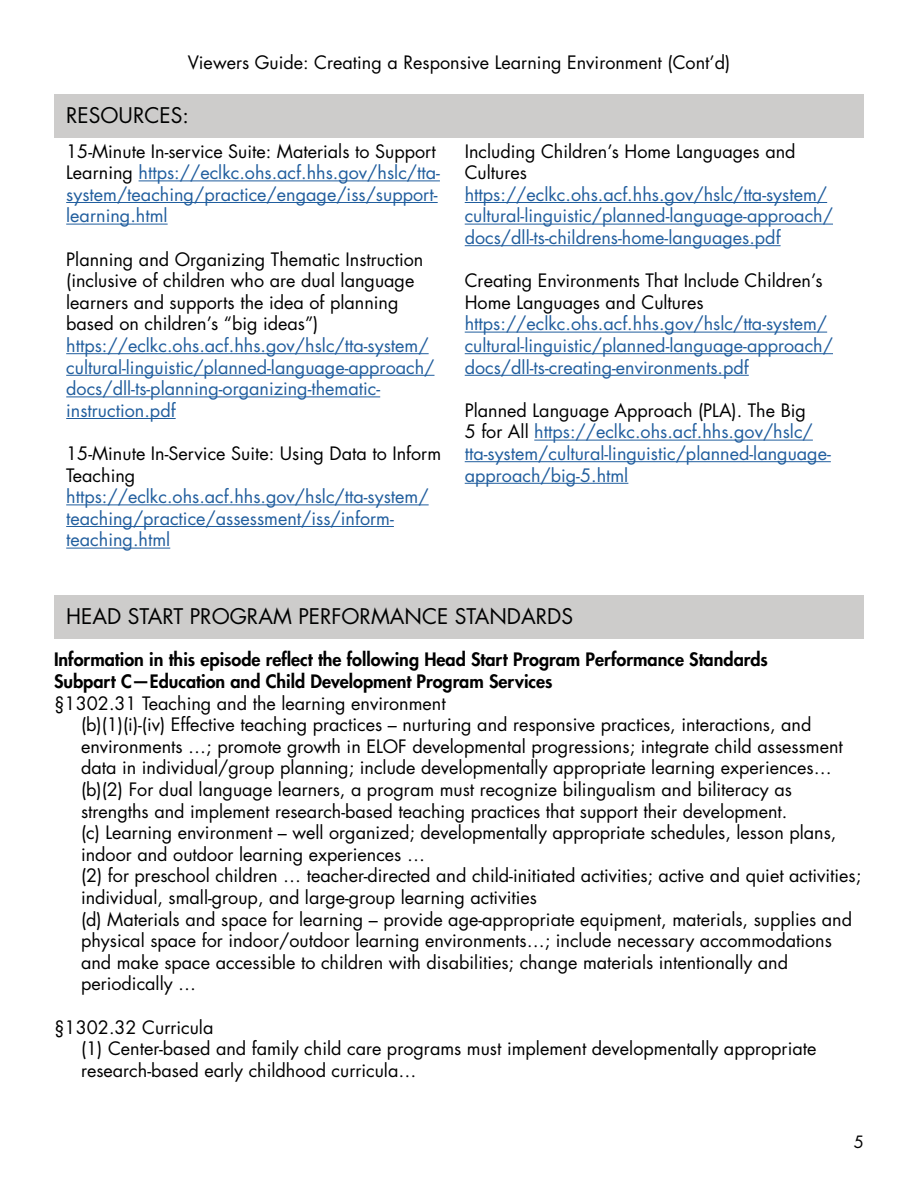
<style>
.page{position:relative;width:918px;height:1188px;background:#fff}
.page>*{position:absolute;margin:0;border:0;box-sizing:border-box;transform-origin:0 0}
.t1{font:21px "Futura Std";color:#000101}
.t2{font:18px/21.6px "Futura Std";color:#000}
.t3{font:18px/21.6px "Futura Std";color:#215e9e}
.t4{font:800 18px/21.6px "Futura Std";color:#000}
.t5{font:18px "Futura Std";color:#000101}
.t6{font:16.5px "Futura Std";color:#000}
.s1{font-style:inherit}
.s2{color:#000}
</style>
<div class="page">
<hr style="left:465px;top:483px;width:163px;height:1px;background:#215e9e">
<hr style="left:465px;top:461px;width:366px;height:1px;background:#215e9e">
<hr style="left:534px;top:440px;width:279px;height:1px;background:#215e9e">
<hr style="left:465px;top:375px;width:284px;height:1px;background:#215e9e">
<hr style="left:465px;top:353px;width:368px;height:1px;background:#215e9e">
<hr style="left:465px;top:332px;width:362px;height:1px;background:#215e9e">
<hr style="left:465px;top:245px;width:316px;height:1px;background:#215e9e">
<hr style="left:465px;top:224px;width:368px;height:1px;background:#215e9e">
<hr style="left:465px;top:202px;width:362px;height:1px;background:#215e9e">
<hr style="left:66px;top:548px;width:104px;height:1px;background:#215e9e">
<hr style="left:66px;top:526px;width:328px;height:1px;background:#215e9e">
<hr style="left:66px;top:504px;width:363px;height:1px;background:#215e9e">
<hr style="left:66px;top:418px;width:110px;height:1px;background:#215e9e">
<hr style="left:66px;top:396px;width:314px;height:1px;background:#215e9e">
<hr style="left:66px;top:375px;width:369px;height:1px;background:#215e9e">
<hr style="left:66px;top:353px;width:363px;height:1px;background:#215e9e">
<hr style="left:66px;top:224px;width:102px;height:1px;background:#215e9e">
<hr style="left:66px;top:202px;width:372px;height:1px;background:#215e9e">
<hr style="left:139px;top:180px;width:301px;height:1px;background:#215e9e">
<div style="left:54px;top:595px;width:809px;height:44px;background:#cdcccb"></div>
<div style="left:54px;top:94px;width:809px;height:44px;background:#cdcccb"></div>
<p class="t5" style="left:188px;top:51px;width:544px">Viewers Guide: <span class="s1">C</span>reating a Responsive Learning Environment (Cont’d)</p>
<h2 class="t1" style="left:66px;top:102px;width:124px">RESOURCES:</h2>
<p class="t3" style="left:66px;top:140px;width:375px"><span class="s2">15-Minute In-service Suite: Materials to Support Learning</span> https://eclkc.ohs.acf.hhs.gov/hslc/tta&shy;system/teaching/practice/engage/iss/support&shy;learning.html</p>
<p class="t3" style="left:66px;top:248px;width:370px"><span class="s2">Planning and Organizing Thematic Instruction (inclusive of children who are dual language learners and supports the idea of planning based on children’s “big ideas”) </span>https://eclkc.ohs.acf.hhs.gov/hslc/tta-system/ cultural-linguistic/planned-language-approach/ docs/dll-ts-planning-organizing-thematic&shy;instruction.pdf</p>
<p class="t3" style="left:66px;top:443px;width:377px"><span class="s2">15-Minute In-Service Suite: Using Data to Inform Teaching </span>https://eclkc.ohs.acf.hhs.gov/hslc/tta-system/ teaching/practice/assessment/iss/inform&shy;teaching.html</p>
<p class="t3" style="left:465px;top:140px;width:370px"><span class="s2">Including Children’s Home Languages and Cultures </span>https://eclkc.ohs.acf.hhs.gov/hslc/tta-system/ cultural-linguistic/planned-language-approach/ docs/dll-ts-childrens-home-languages.pdf</p>
<p class="t3" style="left:465px;top:270px;width:370px"><span class="s2">Creating Environments That Include Children’s Home Languages and Cultures </span>https://eclkc.ohs.acf.hhs.gov/hslc/tta-system/ cultural-linguistic/planned-language-approach/ docs/dll-ts-creating-environments.pdf</p>
<p class="t3" style="left:465px;top:399px;width:368px"><span class="s2">Planned Language Approach (PLA). The Big<br>5 for All</span> https://eclkc.ohs.acf.hhs.gov/hslc/ tta-system/cultural-linguistic/planned-language&shy;approach/big-5.html</p>
<h2 class="t1" style="left:66px;top:603px;width:508px">HEAD START PROGRAM PERFORMANCE STANDARDS</h2>
<h3 class="t4" style="left:54px;top:649px;width:716px">Information in this episode reflect the following Head Start Program Performance Standards<br>Subpart C—Education and Child Development Program Services</h3>
<h4 class="t2" style="left:54px;top:692px;width:393px">§1302.31 Teaching and the learning environment</h4>
<p class="t2" style="left:81px;top:714px;width:763px">(b)(1)(i)-(iv) Effective teaching practices – nurturing and responsive practices, interactions, and environments …; promote growth in ELOF developmental progressions; integrate child assessment data in individual/group planning; include developmentally appropriate learning experiences…</p>
<p class="t2" style="left:81px;top:779px;width:713px">(b)(2) For dual language learners, a program must recognize bilingualism and biliteracy as strengths and implement research-based teaching practices that support their development.</p>
<p class="t2" style="left:81px;top:822px;width:757px">(c) Learning environment – well organized; developmentally appropriate schedules, lesson plans, indoor and outdoor learning experiences …</p>
<p class="t2" style="left:81px;top:865px;width:782px">(2) for preschool children … teacher-directed and child-initiated activities; active and quiet activities; individual, small-group, and large-group learning activities</p>
<p class="t2" style="left:81px;top:908px;width:773px">(d) Materials and space for learning – provide age-appropriate equipment, materials, supplies and physical space for indoor/outdoor learning environments…; include necessary accommodations and make space accessible to children with disabilities; change materials intentionally and periodically …</p>
<h4 class="t2" style="left:54px;top:1016px;width:161px">§1302.32 Curricula</h4>
<p class="t2" style="left:81px;top:1038px;width:737px">(1) Center-based and family child care programs must implement developmentally appropriate research-based early childhood curricula…</p>
<p class="t6" style="left:854px;top:1131px;width:12px">5</p>
</div>
